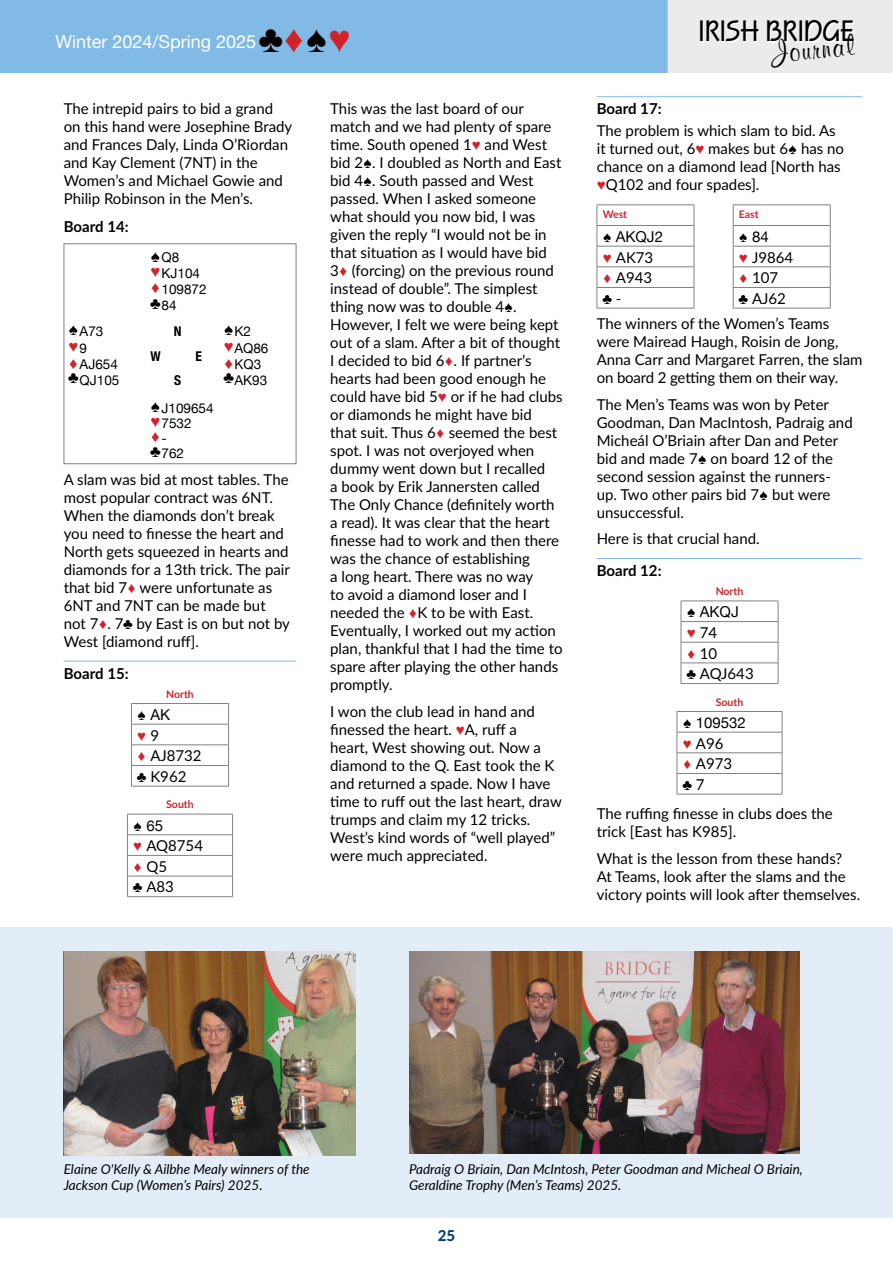
<style>
.page{position:relative;width:893px;height:1263px;background:#fff}
.page>*{position:absolute;margin:0;border:0;box-sizing:border-box;transform-origin:0 0}
.t1{font:700 30.6px "Squire D";color:#000101}
.t2{font:700 30.6px "Murray Hill BT";color:#000}
.t3{font:18px "Helvetica Neue";color:#fff}
.t4{font:16.5px "Andale Mono";color:#d2232a}
.t5{font:15px/18px "Lato";color:#000}
.t6{font:700 15px "Lato";color:#000}
.t7{font:15px "Helvetica Neue";color:#000}
.t8{font:15px "Andale Mono";color:#000}
.t9{font:800 15px "Lato";color:#003d75}
.t10{font:15px "Andale Mono";color:#d2232a}
.t11{font:italic 13.5px/16.5px "Lato";color:#000}
.t12{font:13.5px/15.9px "Helvetica Neue";color:#000}
.t13{font:700 condensed 13.5px "Helvetica Neue";color:#000}
.t14{font:700 10.5px "Lato";color:#d2232a}
.s1{font-family:"Andale Mono";font-size:38.1px;color:#000}
.s2{font-family:"Andale Mono";font-size:38.1px;color:#d2232a}
.s3{font-family:"Andale Mono";font-size:16.5px}
.s4{font-family:"Andale Mono";font-size:16.5px;color:#d2232a}
.s5{font-family:"Helvetica Neue";font-size:13.5px;color:#000}
.s6{font-family:"Andale Mono";color:#d2232a}
.s7{font-family:"Andale Mono"}
.s8{font-family:"Lato";color:#000}
.s9{font-family:"Lato"}
.s10{font-style:normal;font-size:14.25px}
</style>
<div class="page">
<div style="left:0;top:0;width:892px;height:73px;background:#80bae5"></div>
<div style="left:668px;top:0;width:225px;height:73px;background:#ebebec"></div>
<div style="left:702px;top:22px;width:153px;height:21px;background:linear-gradient(to right,#f2f2f2,#f2f2f3)"></div>
<div style="left:0;top:927px;width:893px;height:291px;background:#e3edf8"></div>
<hr style="left:64px;top:661px;width:232px;height:1px;background:#80bae5">
<svg style="left:131px;top:703px;width:98px;height:83px"></svg>
<hr style="left:131px;top:786px;width:98px;height:1px;background:#808285">
<svg style="left:127px;top:814px;width:106px;height:82px"></svg>
<hr style="left:127px;top:896px;width:106px;height:1px;background:#808285">
<hr style="left:597px;top:96px;width:265px;height:1px;background:#80bae5">
<hr style="left:597px;top:558px;width:265px;height:1px;background:#80bae5">
<svg style="left:597px;top:205px;width:234px;height:103px"></svg>
<hr style="left:597px;top:308px;width:97px;height:1px;background:#808285">
<hr style="left:733px;top:308px;width:97px;height:1px;background:#808285">
<svg style="left:681px;top:601px;width:98px;height:82px"></svg>
<hr style="left:681px;top:683px;width:97px;height:1px;background:#808285">
<svg style="left:677px;top:711px;width:106px;height:83px"></svg>
<hr style="left:677px;top:794px;width:105px;height:1px;background:#808285">
<img style="left:64px;top:951px;width:291px;height:204px">
<img style="left:409px;top:951px;width:390px;height:203px">
<p class="t3" style="left:56px;top:28px;width:297px">Winter 2024/Spring 2025 <span class="s1">♣</span><span class="s2">♦</span><span class="s1">♠</span><span class="s2">♥</span></p>
<p class="t5" style="left:64px;top:99px;width:230px">The intrepid pairs to bid a grand on this hand were Josephine Brady and Frances Daly, Linda O’Riordan and Kay Clement (7NT) in the<br>Women’s and Michael Gowie and<br>Philip Robinson in the Men’s.</p>
<p class="t6" style="left:64px;top:216px;width:66px">Board 14:</p>
<p class="t12" style="left:151px;top:250px;width:58px"><span class="s3">♠</span>Q8 <span class="s4">♥</span>KJ104 <span class="s4">♦</span>109872 <span class="s3">♣</span>84</p>
<p class="t12" style="left:68px;top:324px;width:37px"><span class="s3">♠</span>A73</p>
<p class="t13" style="left:174px;top:320px;width:9px">N</p>
<p class="t12" style="left:224px;top:324px;width:29px"><span class="s3">♠</span>K2</p>
<p class="t4" style="left:68px;top:336px;width:20px">♥<span class="s5">9</span></p>
<p class="t13" style="left:151px;top:345px;width:12px">W</p>
<p class="t13" style="left:195px;top:345px;width:8px">E</p>
<p class="t12" style="left:224px;top:341px;width:46px"><span class="s4">♥</span>AQ86</p>
<p class="t12" style="left:68px;top:357px;width:51px"><span class="s4">♦</span>AJ654</p>
<p class="t12" style="left:224px;top:357px;width:39px"><span class="s4">♦</span>KQ3</p>
<p class="t12" style="left:68px;top:372px;width:53px"><span class="s3">♣</span>QJ105</p>
<p class="t13" style="left:174px;top:369px;width:9px">S</p>
<p class="t12" style="left:224px;top:372px;width:45px"><span class="s3">♣</span>AK93</p>
<p class="t12" style="left:151px;top:401px;width:65px;line-height:15.5px"><span class="s3">♠</span>J109654 <span class="s4">♥</span>7532</p>
<p class="t4" style="left:151px;top:425px;width:18px">♦<span class="s5">-</span></p>
<p class="t12" style="left:151px;top:446px;width:35px"><span class="s3">♣</span>762</p>
<p class="t5" style="left:64px;top:470px;width:228px">A slam was bid at most tables. The most popular contract was 6NT.<br>When the diamonds don’t break you need to finesse the heart and<br>North gets squeezed in hearts and diamonds for a 13th trick. The pair that bid 7<span class="s6">♦</span> were unfortunate as<br>6NT and 7NT can be made but not 7<span class="s6">♦</span>. 7<span class="s7">♣</span> by East is on but not by<br>West [diamond ruff].</p>
<p class="t6" style="left:64px;top:662px;width:66px">Board 15:</p>
<p class="t14" style="left:166px;top:686px;width:29px">North</p>
<p class="t7" style="left:137px;top:704px;width:34px"><span class="s7">♠</span> AK</p>
<p class="t10" style="left:137px;top:726px;width:23px">♥ <span class="s8">9</span></p>
<p class="t5" style="left:137px;top:745px;width:66px;line-height:20.7px"><span class="s6">♦</span> AJ8732 <span class="s7">♣</span> K962</p>
<p class="t14" style="left:166px;top:797px;width:29px">South</p>
<p class="t7" style="left:133px;top:814px;width:31px"><span class="s7">♠</span> 65</p>
<p class="t5" style="left:133px;top:835px;width:71px;line-height:20.7px"><span class="s6">♥</span> AQ8754 <span class="s6">♦</span> Q5<br><span class="s7">♣</span> A83</p>
<p class="t5" style="left:330px;top:99px;width:234px">This was the last board of our match and we had plenty of spare time. South opened 1<span class="s6">♥</span> and West bid 2<span class="s7">♠</span>. I doubled as North and East bid 4<span class="s7">♠</span>. South passed and West passed. When I asked someone what should you now bid, I was given the reply “I would not be in that situation as I would have bid<br>3<span class="s6">♦</span> (forcing) on the previous round instead of double”. The simplest thing now was to double 4<span class="s7">♠</span>.<br>However, I felt we were being kept out of a slam. After a bit of thought<br>I decided to bid 6<span class="s6">♦</span>. If partner’s hearts had been good enough he could have bid 5<span class="s6">♥</span> or if he had clubs or diamonds he might have bid<br>that suit. Thus 6<span class="s6">♦</span> seemed the best spot. I was not overjoyed when dummy went down but I recalled<br>a book by Erik Jannersten called<br>The Only Chance (definitely worth a read). It was clear that the heart finesse had to work and then there was the chance of establishing<br>a long heart. There was no way<br>to avoid a diamond loser and I needed the <span class="s6">♦</span>K to be with East.<br>Eventually, I worked out my action plan, thankful that I had the time to spare after playing the other hands promptly.</p>
<p class="t5" style="left:330px;top:702px;width:233px">I won the club lead in hand and finessed the heart. <span class="s6">♥</span>A, ruff a<br>heart, West showing out. Now a diamond to the Q. East took the K and returned a spade. Now I have time to ruff out the last heart, draw trumps and claim my 12 tricks.<br>West’s kind words of “well played” were much appreciated.</p>
<h1 class="t1" style="left:699px;top:14px;width:157px">IRISH BRIDGE</h1>
<h1 class="t2" style="left:769px;top:34px;width:84px;rotate:-6deg">Journal</h1>
<p class="t6" style="left:597px;top:98px;width:66px">Board 17:</p>
<p class="t5" style="left:597px;top:121px;width:249px">The problem is which slam to bid. As it turned out, 6<span class="s6">♥</span> makes but 6<span class="s7">♠</span> has no chance on a diamond lead [North has <span class="s6">♥</span>Q102 and four spades].</p>
<p class="t14" style="left:603px;top:207px;width:26px">West</p>
<p class="t14" style="left:739px;top:207px;width:21px">East</p>
<p class="t7" style="left:603px;top:226px;width:62px"><span class="s7">♠</span> AKQJ2</p>
<p class="t7" style="left:739px;top:226px;width:31px"><span class="s7">♠</span> 84</p>
<p class="t5" style="left:603px;top:247px;width:52px"><span class="s6">♥</span> AK73</p>
<p class="t5" style="left:739px;top:247px;width:56px"><span class="s6">♥</span> J9864</p>
<p class="t5" style="left:603px;top:268px;width:51px"><span class="s6">♦</span> A943</p>
<p class="t5" style="left:739px;top:268px;width:41px"><span class="s6">♦</span> 107</p>
<p class="t8" style="left:603px;top:289px;width:20px">♣ <span class="s9">-</span></p>
<p class="t5" style="left:597px;top:285px;width:234px;line-height:25.2px;text-indent:142px"><span class="s7">♣</span> AJ62<br>The winners of the Women’s Teams</p>
<p class="t5" style="left:597px;top:332px;width:267px">were Mairead Haugh, Roisin de Jong,<br>Anna Carr and Margaret Farren, the slam on board 2 getting them on their way.</p>
<p class="t5" style="left:597px;top:394px;width:257px">The Men’s Teams was won by Peter<br>Goodman, Dan MacIntosh, Padraig and<br>Micheál O’Briain after Dan and Peter bid and made 7<span class="s7">♠</span> on board 12 of the second session against the runners&shy;up. Two other pairs bid 7<span class="s7">♠</span> but were unsuccessful.</p>
<p class="t5" style="left:597px;top:529px;width:164px">Here is that crucial hand.</p>
<p class="t6" style="left:597px;top:559px;width:66px">Board 12:</p>
<p class="t14" style="left:716px;top:583px;width:29px">North</p>
<p class="t7" style="left:687px;top:601px;width:54px"><span class="s7">♠</span> AKQJ</p>
<p class="t5" style="left:687px;top:621px;width:68px;line-height:20.7px"><span class="s6">♥</span> 74<br><span class="s6">♦</span> 10<br><span class="s7">♣</span> AQJ643</p>
<p class="t14" style="left:716px;top:694px;width:29px">South</p>
<p class="t7" style="left:683px;top:712px;width:65px"><span class="s7">♠</span> 109532</p>
<p class="t5" style="left:683px;top:732px;width:51px;line-height:20.7px"><span class="s6">♥</span> A96 <span class="s6">♦</span> A973</p>
<p class="t8" style="left:683px;top:775px;width:23px">♣ <span class="s9">7</span></p>
<p class="t5" style="left:597px;top:804px;width:238px">The ruffing finesse in clubs does the trick [East has K985].</p>
<p class="t5" style="left:597px;top:849px;width:265px">What is the lesson from these hands?<br>At Teams, look after the slams and the victory points will look after themselves.</p>
<p class="t11" style="left:64px;top:1160px;width:247px">Elaine O'Kelly &amp; Ailbhe Mealy winners of the<br>Jackson Cup (Women’s Pairs) 2025<span class="s10">.</span></p>
<p class="t11" style="left:409px;top:1160px;width:395px">Padraig O Briain, Dan McIntosh, Peter Goodman and Micheal O Briain,<br>Geraldine Trophy (Men’s Teams) 2025.</p>
<p class="t9" style="left:438px;top:1224px;width:19px">25</p>
</div>
